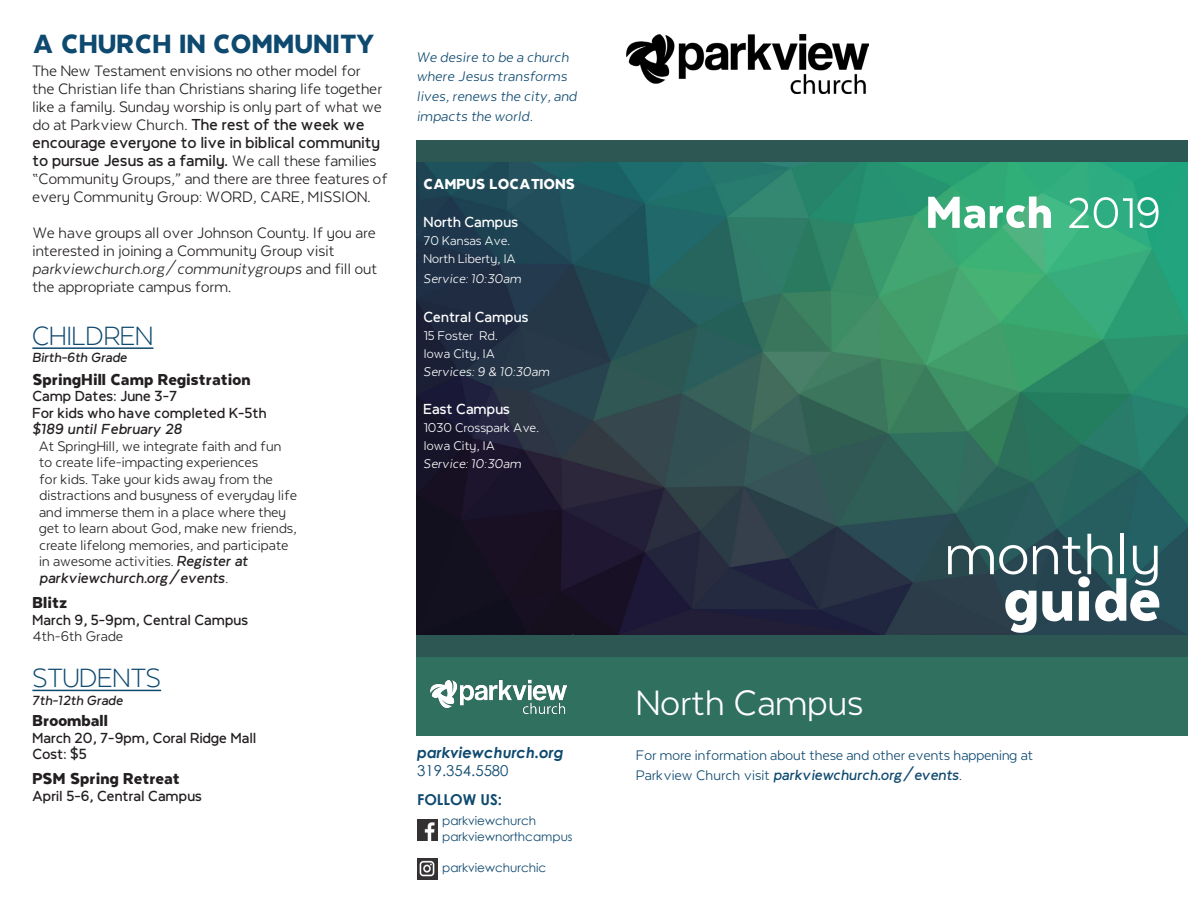
<style>
.page{position:relative;width:1188px;height:918px;background:#fff}
.page>*{position:absolute;margin:0;border:0;box-sizing:border-box;transform-origin:0 0}
.t1{font:69px "Brentwood Baptist";color:#fff}
.t2{font:900 69px "Brentwood Baptist";color:#fff}
.t3{font:900 51px "Brentwood Baptist";color:#fff}
.t4{font:42px "Brentwood Baptist";color:#fff}
.t5{font:900 30px "Brentwood Baptist";color:#0e496f}
.t6{font:300 30px "Brentwood Baptist";color:#0e496f}
.t7{font:18px/18px "Brentwood Baptist";color:#231f20}
.t8{font:900 18px "Brentwood Baptist";color:#231f20}
.t9{font:16.5px/16.5px "Brentwood Baptist";color:#231f20}
.t10{font:700 16.5px "Brentwood Baptist";color:#231f20}
.t11{font:italic 16.5px/19.8px "Brentwood Baptist";color:#0e496f}
.t12{font:16.5px "Brentwood Baptist";color:#0e496f}
.t13{font:italic 700 16.5px "Brentwood Baptist";color:#0e496f}
.t14{font:700 16.5px "Brentwood Baptist";color:#fff}
.t15{font:italic 700 16.5px "Brentwood Baptist";color:#231f20}
.t16{font:900 16.5px "Brentwood Baptist";color:#fff}
.t17{font:15px "Brentwood Baptist";color:#fff}
.t18{font:italic 15px "Brentwood Baptist";color:#fff}
.t19{font:italic 700 15px "Brentwood Baptist";color:#231f20}
.t20{font:italic 700 15px "Century Gothic";color:#0e496f}
.t21{font:15px "Century Gothic";color:#0e496f}
.t22{font:700 15px "Century Gothic";color:#0e496f}
.t23{font:12px "Century Gothic";color:#0e496f}
.s1{font-weight:700}
.s2{font-style:italic}
.s3{font-weight:700;font-style:italic}
.s4{font-weight:400}
.s5{font-weight:400;font-style:normal}
</style>
<div class="page">
<img style="left:417px;top:162px;width:771px;height:473px">
<div style="left:417px;top:656px;width:771px;height:80px;background:#30705f"></div>
<img style="left:626px;top:34px;width:242px;height:59px">
<img style="left:431px;top:679px;width:136px;height:34px">
<img style="left:417px;top:819px;width:20px;height:22px">
<img style="left:417px;top:858px;width:20px;height:22px">
<div style="left:417px;top:140px;width:771px;height:22px;background:#2d5753"></div>
<div style="left:417px;top:635px;width:771px;height:21px;background:#2d5753"></div>
<hr style="left:32px;top:347px;width:121px;height:2px;background:#0e496f">
<hr style="left:32px;top:690px;width:129px;height:1px;background:#0e496f">
<p class="t5" style="left:32px;top:22px;width:344px">A CHURCH IN COMMUNITY</p>
<p class="t7" style="left:32px;top:60px;width:357px">The New Testament envisions no other model for<br>the Christian life than Christians sharing life together like a family. Sunday worship is only part of what we do at Parkview Church. <span class="s1">The rest of the week we encourage everyone to live in biblical community to pursue Jesus as a family.</span> We call these families “Community Groups," and there are three features of every Community Group: WORD, CARE, MISSION.</p>
<p class="t7" style="left:32px;top:222px;width:345px">We have groups all over Johnson County. If you are interested in joining a Community Group visit</p>
<p class="t7" style="left:32px;top:258px;width:347px"><span class="s2">parkviewchurch.org/communitygroups</span> and fill out the appropriate campus form.</p>
<p class="t6" style="left:32px;top:315px;width:123px">CHILDREN</p>
<p class="t8" style="left:32px;top:366px;width:220px">SpringHill Camp Registration</p>
<p class="t10" style="left:32px;top:385px;width:146px">Camp Dates: June 3-7</p>
<p class="t10" style="left:32px;top:401px;width:236px">For kids who have completed K-5th</p>
<p class="t15" style="left:32px;top:418px;width:152px">$189 until February 28</p>
<p class="t9" style="left:39px;top:436px;width:259px">At SpringHill, we integrate faith and fun to create life-impacting experiences<br>for kids. Take your kids away from the distractions and busyness of everyday life and immerse them in a place where they get to learn about God, make new friends, create lifelong memories, and participate in awesome activities. <span class="s3">Register at parkviewchurch.org/events</span>.</p>
<p class="t19" style="left:32px;top:347px;width:97px">Birth-6th Grade</p>
<p class="t8" style="left:32px;top:590px;width:36px">Blitz</p>
<p class="t10" style="left:32px;top:608px;width:217px">March 9, 5-9pm, Central Campus</p>
<p class="t9" style="left:32px;top:627px;width:92px">4th-6th Grade</p>
<p class="t6" style="left:32px;top:657px;width:130px">STUDENTS</p>
<p class="t19" style="left:32px;top:689px;width:92px">7th-12th Grade</p>
<p class="t8" style="left:32px;top:708px;width:77px">Broomball</p>
<p class="t10" style="left:32px;top:726px;width:226px">March 20, 7-9pm, Coral Ridge Mall</p>
<p class="t10" style="left:32px;top:743px;width:56px">Cost: $5</p>
<p class="t8" style="left:32px;top:766px;width:149px">PSM Spring Retreat</p>
<p class="t10" style="left:32px;top:784px;width:171px">April 5-6, Central Campus</p>
<p class="t11" style="left:417px;top:46px;width:162px">We desire to be a church where Jesus transforms lives, renews the city, and impacts the world.</p>
<p class="t16" style="left:424px;top:172px;width:153px">CAMPUS LOCATIONS</p>
<p class="t14" style="left:424px;top:210px;width:96px">North Campus</p>
<p class="t17" style="left:424px;top:230px;width:88px">70 Kansas Ave.</p>
<p class="t17" style="left:424px;top:248px;width:94px">North Liberty, IA</p>
<p class="t18" style="left:424px;top:268px;width:99px">Service: 10:30am</p>
<p class="t14" style="left:424px;top:306px;width:107px">Central Campus</p>
<p class="t17" style="left:424px;top:325px;width:76px">15 Foster Rd.</p>
<p class="t17" style="left:424px;top:343px;width:73px">Iowa City, IA</p>
<p class="t18" style="left:424px;top:361px;width:128px">Services: 9 &amp; 10:30am</p>
<p class="t14" style="left:424px;top:397px;width:88px">East Campus</p>
<p class="t17" style="left:424px;top:417px;width:117px">1030 Crosspark Ave.</p>
<p class="t17" style="left:424px;top:435px;width:73px">Iowa City, IA</p>
<p class="t18" style="left:424px;top:453px;width:99px">Service: 10:30am</p>
<p class="t20" style="left:417px;top:742px;width:148px">parkviewchurch.org</p>
<p class="t21" style="left:417px;top:761px;width:93px">319.354.5580</p>
<p class="t22" style="left:417px;top:790px;width:86px">FOLLOW US:</p>
<p class="t23" style="left:442px;top:813px;width:95px">parkviewchurch</p>
<p class="t23" style="left:442px;top:861px;width:105px">parkviewchurchic</p>
<p class="t23" style="left:442px;top:830px;width:132px">parkviewnorthcampus</p>
<p class="t3" style="left:926px;top:176px;width:236px">March <span class="s4">2019</span></p>
<p class="t1" style="left:945px;top:506px;width:218px">monthly</p>
<p class="t2" style="left:1004px;top:550px;width:158px">guide</p>
<p class="t4" style="left:636px;top:674px;width:229px">North Campus</p>
<p class="t12" style="left:636px;top:744px;width:399px">For more information about these and other events happening at</p>
<p class="t13" style="left:636px;top:764px;width:328px"><span class="s5">Parkview Church visit</span> parkviewchurch.org/events<span class="s5">.</span></p>
</div>
